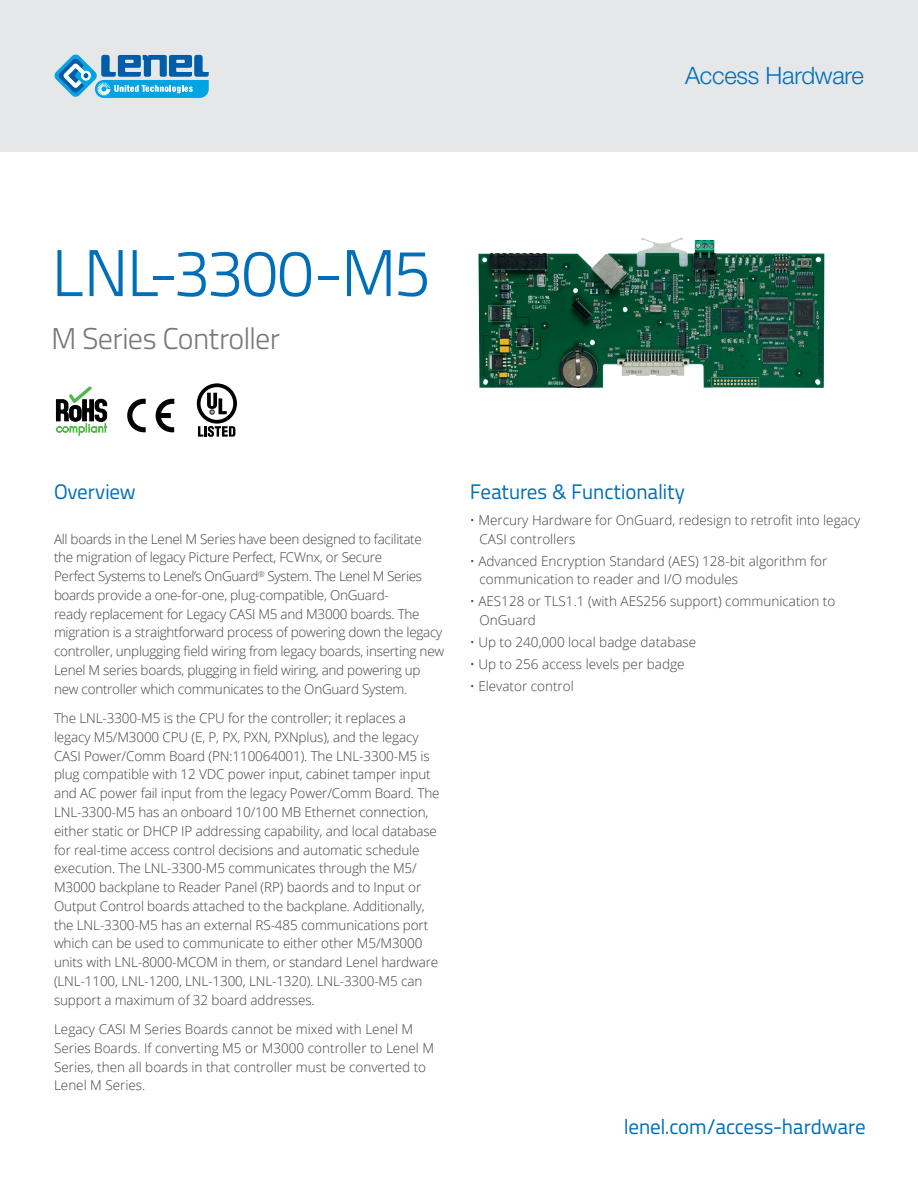
<style>
.page{position:relative;width:918px;height:1188px;background:#fff}
.page>*{position:absolute;margin:0;border:0;box-sizing:border-box;transform-origin:0 0}
.t1{font:300 66px "Titillium Text 22 L";letter-spacing:-.03em;color:#006fba}
.t2{font:300 30px "Titillium Text 22 L";letter-spacing:-.03em;color:#77787b}
.t3{font:300 24px "Helvetica Neue LT Pro";letter-spacing:-.01em;color:#006fba}
.t4{font:21px "Titillium Text 22 L";letter-spacing:-.02em;color:#006fba}
.t5{font:300 13.5px/18.8px "Open Sans";letter-spacing:-.01em;color:#414042}
</style>
<div class="page">
<svg style="left:197px;top:383px;width:40px;height:54px"></svg>
<svg style="left:56px;top:386px;width:51px;height:50px"></svg>
<svg style="left:156px;top:399px;width:18px;height:33px"></svg>
<svg style="left:127px;top:399px;width:19px;height:33px"></svg>
<div style="left:0;top:0;width:918px;height:151px;background:#e6e7e8"></div>
<svg style="left:54px;top:54px;width:155px;height:44px"></svg>
<img style="left:478px;top:237px;width:346px;height:151px">
<h3 class="t3" style="left:685px;top:61px;width:180px">Access Hardware</h3>
<h1 class="t1" style="left:51px;top:225px;width:380px">LNL-3300-M5</h1>
<h2 class="t2" style="left:51px;top:317px;width:230px">M Series Controller</h2>
<h3 class="t4" style="left:54px;top:477px;width:83px">Overview</h3>
<p class="t5" style="left:54px;top:529px;width:392px">All boards in the Lenel M Series have been designed to facilitate the migration of legacy Picture Perfect, FCWnx, or Secure<br>Perfect Systems to Lenel’s OnGuard<sup>®</sup> System. The Lenel M Series boards provide a one-for-one, plug-compatible, OnGuard-<br>ready replacement for Legacy CASI M5 and M3000 boards. The migration is a straightforward process of powering down the legacy controller, unplugging field wiring from legacy boards, inserting new Lenel M series boards, plugging in field wiring, and powering up new controller which communicates to the OnGuard System.</p>
<p class="t5" style="left:54px;top:709px;width:387px">The LNL-3300-M5 is the CPU for the controller; it replaces a legacy M5/M3000 CPU (E, P, PX, PXN, PXNplus), and the legacy CASI Power/Comm Board (PN:110064001). The LNL-3300-M5 is plug compatible with 12 VDC power input, cabinet tamper input and AC power fail input from the legacy Power/Comm Board. The LNL-3300-M5 has an onboard 10/100 MB Ethernet connection, either static or DHCP IP addressing capability, and local database for real-time access control decisions and automatic schedule execution. The LNL-3300-M5 communicates through the M5/ M3000 backplane to Reader Panel (RP) baords and to Input or Output Control boards attached to the backplane. Additionally, the LNL-3300-M5 has an external RS-485 communications port which can be used to communicate to either other M5/M3000 units with LNL-8000-MCOM in them, or standard Lenel hardware (LNL-1100, LNL-1200, LNL-1300, LNL-1320). LNL-3300-M5 can support a maximum of 32 board addresses.</p>
<p class="t5" style="left:54px;top:1019px;width:381px">Legacy CASI M Series Boards cannot be mixed with Lenel M Series Boards. If converting M5 or M3000 controller to Lenel M Series, then all boards in that controller must be converted to Lenel M Series.</p>
<h3 class="t4" style="left:470px;top:477px;width:217px">Features &amp; Functionality</h3>
<p class="t5" style="left:480px;top:510px;width:382px;text-indent:-10px">• Mercury Hardware for OnGuard, redesign to retrofit into legacy<br>CASI controllers</p>
<p class="t5" style="left:480px;top:551px;width:349px;text-indent:-10px">• Advanced Encryption Standard (AES) 128-bit algorithm for communication to reader and I/O modules</p>
<p class="t5" style="left:480px;top:592px;width:357px;text-indent:-10px">• AES128 or TLS1.1 (with AES256 support) communication to<br>OnGuard</p>
<p class="t5" style="left:470px;top:633px;width:228px">• Up to 240,000 local badge database</p>
<p class="t5" style="left:470px;top:655px;width:216px">• Up to 256 access levels per badge</p>
<p class="t5" style="left:470px;top:677px;width:106px">• Elevator control</p>
<h3 class="t4" style="left:624px;top:1111px;width:243px">lenel.com/access-hardware</h3>
</div>
